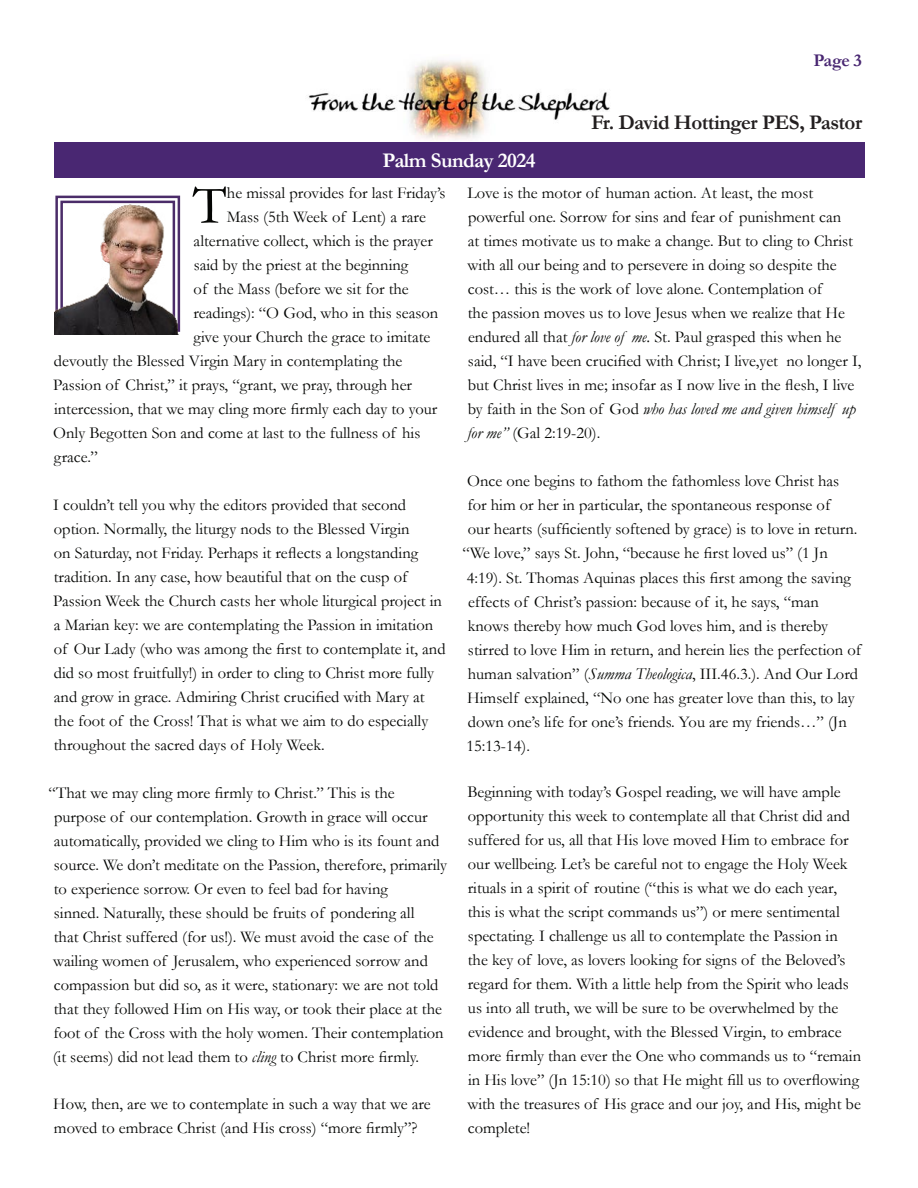
<style>
.page{position:relative;width:918px;height:1188px;background:#fff}
.page>*{position:absolute;margin:0;border:0;box-sizing:border-box;transform-origin:0 0}
.t1{font:55.05px "Garamond";color:#040503}
.t2{font:700 21px "Garamond";letter-spacing:-.025em;color:#231f20}
.t3{font:700 21px "Garamond";letter-spacing:-.025em;color:#fff}
.t4{font:700 18px "Garamond";color:#492772}
.t5{font:16.5px/24px "Garamond";color:#040503}
.s1{font-style:italic}
</style>
<div class="page">
<img style="left:54px;top:195px;width:127px;height:139px">
<img style="left:308px;top:60px;width:302px;height:81px">
<div style="left:54px;top:142px;width:810px;height:36px;background:#492772"></div>
<p class="t4" style="left:813px;top:48px;width:50px">Page 3</p>
<p class="t3" style="left:383px;top:146px;width:154px">Palm Sunday 2024</p>
<p class="t2" style="left:591px;top:108px;width:273px">Fr. David Hottinger PES, Pastor</p>
<h1 class="t1" style="left:193px;top:168px;width:35px">T</h1>
<p class="t5" style="left:227px;top:181px;width:220px">he missal provides for last Friday’s</p>
<p class="t5" style="left:227px;top:205px;width:201px">Mass (5th Week of Lent) a rare</p>
<p class="t5" style="left:194px;top:229px;width:241px">alternative collect, which is the prayer</p>
<p class="t5" style="left:194px;top:253px;width:216px">said by the priest at the beginning</p>
<p class="t5" style="left:194px;top:277px;width:217px">of the Mass (before we sit for the</p>
<p class="t5" style="left:193px;top:301px;width:246px">readings): “O God, who in this season</p>
<p class="t5" style="left:194px;top:325px;width:238px">give your Church the grace to imitate</p>
<p class="t5" style="left:54px;top:349px;width:350px">devoutly the Blessed Virgin Mary in contemplating the</p>
<p class="t5" style="left:53px;top:373px;width:360px">Passion of Christ,” it prays, “grant, we pray, through her</p>
<p class="t5" style="left:54px;top:397px;width:385px">intercession, that we may cling more firmly each day to your</p>
<p class="t5" style="left:53px;top:421px;width:369px">Only Begotten Son and come at last to the fullness of his</p>
<p class="t5" style="left:54px;top:445px;width:45px">grace.”</p>
<p class="t5" style="left:53px;top:493px;width:394px">I couldn’t tell you why the editors provided that second option. Normally, the liturgy nods to the Blessed Virgin<br>on Saturday, not Friday. Perhaps it reflects a longstanding tradition. In any case, how beautiful that on the cusp of Passion Week the Church casts her whole liturgical project in a Marian key: we are contemplating the Passion in imitation of Our Lady (who was among the first to contemplate it, and did so most fruitfully!) in order to cling to Christ more fully and grow in grace. Admiring Christ crucified with Mary at the foot of the Cross! That is what we aim to do especially throughout the sacred days of Holy Week.</p>
<p class="t5" style="left:49px;top:781px;width:400px">“That we may cling more firmly to Christ.” This is the purpose of our contemplation. Growth in grace will occur automatically, provided we cling to Him who is its fount and source. We don’t meditate on the Passion, therefore, primarily to experience sorrow. Or even to feel bad for having<br>sinned. Naturally, these should be fruits of pondering all<br>that Christ suffered (for us!). We must avoid the case of the wailing women of Jerusalem, who experienced sorrow and compassion but did so, as it were, stationary: we are not told that they followed Him on His way, or took their place at the foot of the Cross with the holy women. Their contemplation (it seems) did not lead them to <span class="s1">cling</span> to Christ more firmly.</p>
<p class="t5" style="left:53px;top:1091px;width:379px">How, then, are we to contemplate in such a way that we are moved to embrace Christ (and His cross) “more firmly”?</p>
<p class="t5" style="left:467px;top:181px;width:396px">Love is the motor of human action. At least, the most powerful one. Sorrow for sins and fear of punishment can<br>at times motivate us to make a change. But to cling to Christ with all our being and to persevere in doing so despite the cost… this is the work of love alone. Contemplation of<br>the passion moves us to love Jesus when we realize that He endured all that <span class="s1">for love of me.</span> St. Paul grasped this when he said, “I have been crucified with Christ; I live,yet no longer I, but Christ lives in me; insofar as I now live in the flesh, I live by faith in the Son of God <span class="s1">who has loved me and given himself up for me”</span> (Gal 2:19-20).</p>
<p class="t5" style="left:467px;top:469px;width:374px">Once one begins to fathom the fathomless love Christ has</p>
<p class="t5" style="left:467px;top:493px;width:364px">for him or her in particular, the spontaneous response of</p>
<p class="t5" style="left:468px;top:517px;width:391px">our hearts (sufficiently softened by grace) is to love in return.</p>
<p class="t5" style="left:463px;top:541px;width:367px">“We love,” says St. John, “because he first loved us” (1 Jn</p>
<p class="t5" style="left:467px;top:565px;width:386px">4:19). St. Thomas Aquinas places this first among the saving</p>
<p class="t5" style="left:468px;top:589px;width:352px">effects of Christ’s passion: because of it, he says, “man</p>
<p class="t5" style="left:468px;top:613px;width:362px">knows thereby how much God loves him, and is thereby</p>
<p class="t5" style="left:468px;top:637px;width:395px">stirred to love Him in return, and herein lies the perfection of</p>
<p class="t5" style="left:468px;top:661px;width:392px">human salvation” (<span class="s1">Summa Theologica</span>, III.46.3.). And Our Lord</p>
<p class="t5" style="left:467px;top:685px;width:389px">Himself explained, “No one has greater love than this, to lay</p>
<p class="t5" style="left:468px;top:709px;width:380px">down one’s life for one’s friends. You are my friends…” (Jn</p>
<p class="t5" style="left:466px;top:733px;width:65px">15:13-14).</p>
<p class="t5" style="left:467px;top:779px;width:395px">Beginning with today’s Gospel reading, we will have ample opportunity this week to contemplate all that Christ did and suffered for us, all that His love moved Him to embrace for our wellbeing. Let’s be careful not to engage the Holy Week rituals in a spirit of routine (“this is what we do each year, this is what the script commands us”) or mere sentimental spectating. I challenge us all to contemplate the Passion in the key of love, as lovers looking for signs of the Beloved’s regard for them. With a little help from the Spirit who leads us into all truth, we will be sure to be overwhelmed by the evidence and brought, with the Blessed Virgin, to embrace more firmly than ever the One who commands us to “remain in His love” (Jn 15:10) so that He might fill us to overflowing with the treasures of His grace and our joy, and His, might be complete!</p>
</div>
